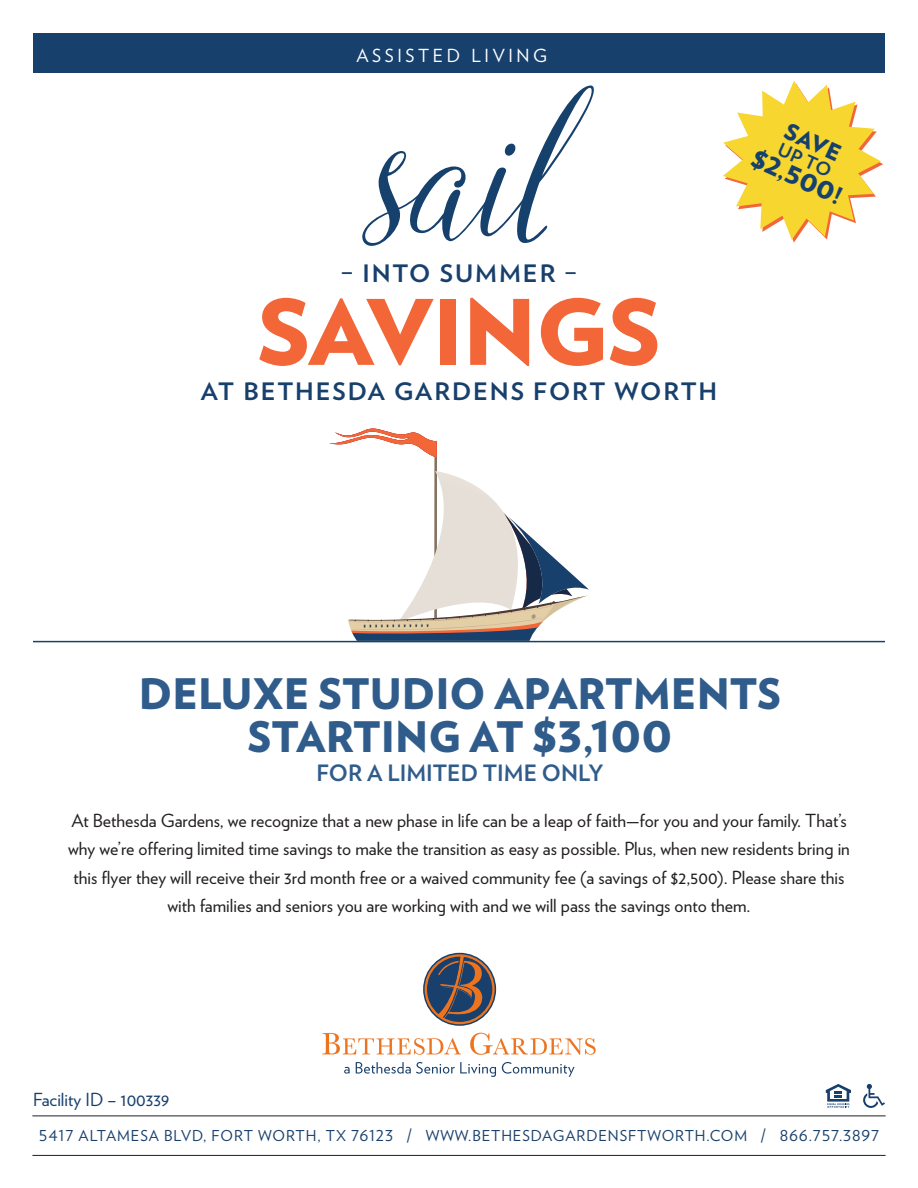
<style>
.page{position:relative;width:918px;height:1188px;background:#fff}
.page>*{position:absolute;margin:0;border:0;box-sizing:border-box;transform-origin:0 0}
.t1{font:180px "Octavina";color:#16416c;scale:.88 1}
.t2{font:900 90px "Verlag";letter-spacing:-.01em;color:#f26638;scale:1.04 1}
.t3{font:900 42px/43.5px "Verlag";color:#305c8b;text-align:center}
.t4{font:700 24px "Verlag";letter-spacing:.075em;color:#18406c;scale:1.04 1}
.t5{font:900 24px "Verlag";color:#16416c;scale:1.04 1}
.t6{font:700 22.5px "Verlag";color:#305c8b}
.t7{font:900 22.5px "Verlag";color:#16416c;scale:1.04 1}
.t8{font:18px/28.5px "Verlag";color:#231f20;text-align:center}
.t9{font:18px "Verlag";color:#19406c}
.t10{font:18px "Verlag";letter-spacing:.2em;color:#fff}
.t11{font:700 18px "Verlag";color:#16416c;scale:1.04 1}
.t12{font:15px "Verlag";letter-spacing:.06em;color:#19406c}
</style>
<div class="page">
<hr style="left:434px;top:441px;width:1px;height:178px;background:#b19c88">
<hr style="left:435px;top:441px;width:2px;height:178px;background:#847265">
<hr style="left:436px;top:441px;width:1px;height:178px;background:#63574c">
<svg style="left:329px;top:429px;width:108px;height:29px"></svg>
<svg style="left:348px;top:471px;width:240px;height:170px"></svg>
<div style="left:33px;top:33px;width:852px;height:40px;background:#18406c"></div>
<svg style="left:863px;top:1084px;width:22px;height:24px"></svg>
<svg style="left:826px;top:1084px;width:25px;height:24px"></svg>
<hr style="left:33px;top:641px;width:852px;height:1px;background:#18406c">
<svg style="left:423px;top:953px;width:73px;height:73px"></svg>
<svg style="left:344px;top:1067px;width:6px;height:7px"></svg>
<svg style="left:356px;top:1062px;width:140px;height:15px"></svg>
<svg style="left:502px;top:1062px;width:73px;height:15px"></svg>
<svg style="left:322px;top:1033px;width:139px;height:22px"></svg>
<svg style="left:470px;top:1033px;width:126px;height:22px"></svg>
<hr style="left:32px;top:1116px;width:854px;height:1px;background:#231f20">
<hr style="left:32px;top:1155px;width:854px;height:1px;background:#231f20">
<svg style="left:723px;top:81px;width:160px;height:162px"></svg>
<p class="t10" style="left:356px;top:42px;width:192px">ASSISTED LIVING</p>
<h1 class="t1" style="left:362px;top:89px;width:222px">sail</h1>
<h3 class="t4" style="left:341px;top:255px;width:229px">– INTO SUMMER –</h3>
<h2 class="t2" style="left:257px;top:258px;width:390px">SAVINGS</h2>
<h3 class="t4" style="left:201px;top:373px;width:498px">AT BETHESDA GARDENS FORT WORTH</h3>
<p class="t7" style="left:794px;top:113px;width:59px;rotate:25deg">SAVE</p>
<p class="t11" style="left:785px;top:135px;width:56px;rotate:25deg">UP TO</p>
<h3 class="t5" style="left:761px;top:139px;width:94px;rotate:24deg">$2,500!</h3>
<h3 class="t3" style="left:139px;top:669px;width:644px">DELUXE STUDIO APARTMENTS<br>STARTING AT $3,100</h3>
<p class="t6" style="left:316px;top:755px;width:289px">FOR A LIMITED TIME ONLY</p>
<p class="t8" style="left:68px;top:805px;width:783px">At Bethesda Gardens, we recognize that a new phase in life can be a leap of faith—for you and your family. That’s why we’re offering limited time savings to make the transition as easy as possible. Plus, when new residents bring in this flyer they will receive their 3rd month free or a waived community fee (a savings of $2,500). Please share this with families and seniors you are working with and we will pass the savings onto them.</p>
<p class="t9" style="left:33px;top:1086px;width:138px">Facility ID – 100339</p>
<p class="t12" style="left:39px;top:1124px;width:842px">5417 ALTAMESA BLVD, FORT WORTH, TX 76123 / WWW.BETHESDAGARDENSFTWORTH.COM / 866.757.3897</p>
</div>
